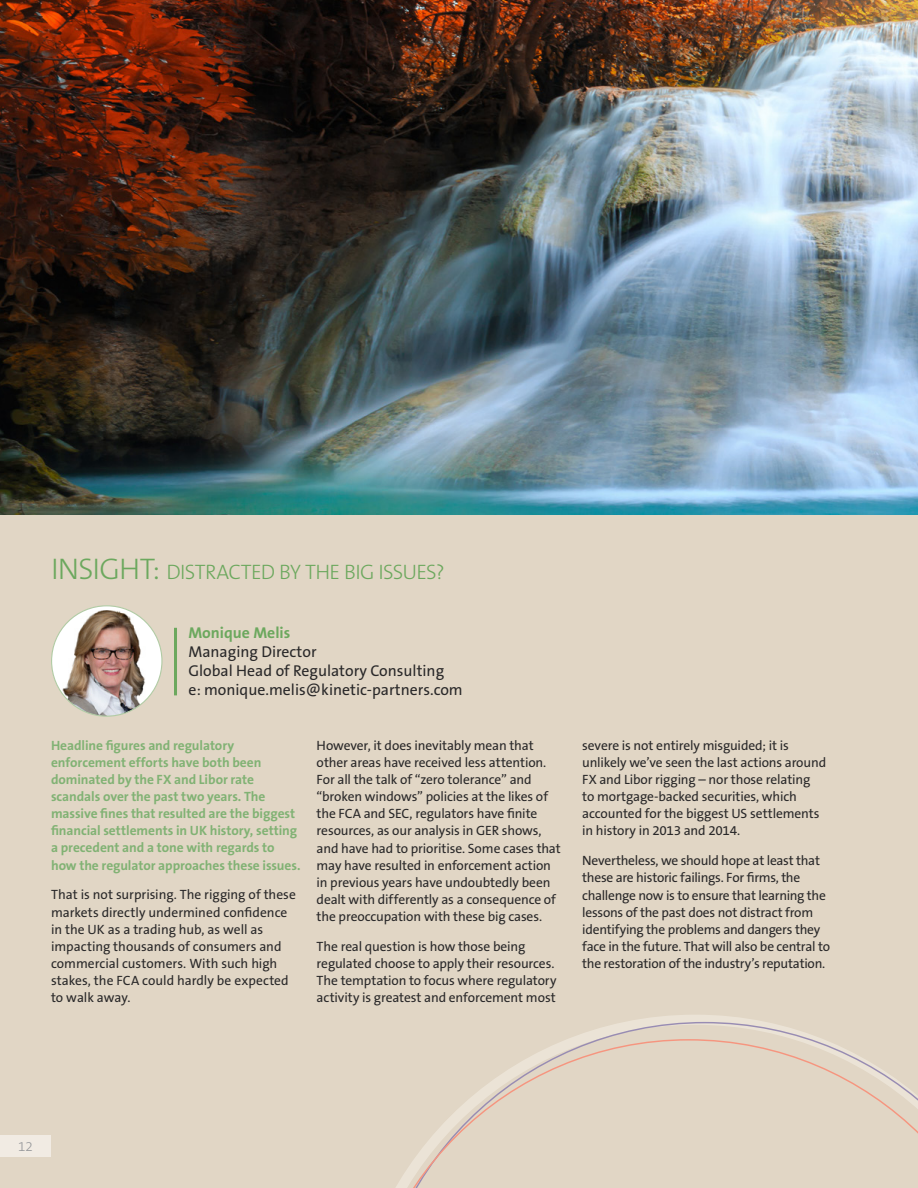
<style>
.page{position:relative;width:918px;height:1188px;background:#fff}
.page>*{position:absolute;margin:0;border:0;box-sizing:border-box;transform-origin:0 0}
.t1{font:300 21px "The Sans B3";letter-spacing:-.035em;color:#6ca85e}
.t2{font:15.75px/18.9px "The Sans B5 Plain";color:#292829}
.t3{font:700 15.75px "The Sans B7";color:#6ca85e}
.t4{font:13.5px/17.1px "The Sans B5 Plain";letter-spacing:-.01em;color:#292829}
.t5{font:700 13.5px/17.1px "The Sans B7";letter-spacing:-.005em;color:#81b274}
.t6{font:300 13.5px "The Sans B3";color:#939598}
.s1{font-size:30px}
</style>
<div class="page">
<img style="left:0;top:0;width:918px;height:516px">
<div style="left:0;top:516px;width:918px;height:672px;background:#e1d6c5"></div>
<svg style="left:627px;top:1015px;width:136px;height:7px"></svg>
<svg style="left:569px;top:1022px;width:252px;height:17px"></svg>
<svg style="left:396px;top:1039px;width:522px;height:149px"></svg>
<div style="left:0;top:1135px;width:51px;height:21px;background:#f1ebe3"></div>
<img style="left:52px;top:606px;width:110px;height:110px;border-radius:55px">
<hr style="left:174px;top:628px;width:3px;height:67px;background:#6ca85e">
<h1 class="t1" style="left:51px;top:561px;width:395px"><span class="s1">INSIGHT:</span> DISTRACTED BY THE BIG ISSUES?</h1>
<p class="t3" style="left:188px;top:625px;width:103px">Monique Melis</p>
<p class="t2" style="left:188px;top:643px;width:276px">Managing Director<br>Global Head of Regulatory Consulting<br>e: monique.melis@kinetic-partners.com</p>
<p class="t5" style="left:51px;top:737px;width:250px">Headline figures and regulatory enforcement efforts have both been dominated by the FX and Libor rate scandals over the past two years. The massive fines that resulted are the biggest financial settlements in UK history, setting a precedent and a tone with regards to how the regulator approaches these issues.</p>
<p class="t4" style="left:51px;top:887px;width:246px">That is not surprising. The rigging of these markets directly undermined confidence in the UK as a trading hub, as well as impacting thousands of consumers and commercial customers. With such high stakes, the FCA could hardly be expected to walk away.</p>
<p class="t4" style="left:317px;top:737px;width:246px">However, it does inevitably mean that other areas have received less attention.<br>For all the talk of “zero tolerance” and “broken windows” policies at the likes of the FCA and SEC, regulators have finite resources, as our analysis in GER shows, and have had to prioritise. Some cases that may have resulted in enforcement action in previous years have undoubtedly been dealt with differently as a consequence of the preoccupation with these big cases.</p>
<p class="t4" style="left:317px;top:938px;width:241px">The real question is how those being regulated choose to apply their resources.<br>The temptation to focus where regulatory activity is greatest and enforcement most</p>
<p class="t4" style="left:582px;top:737px;width:246px">severe is not entirely misguided; it is unlikely we’ve seen the last actions around FX and Libor rigging – nor those relating<br>to mortgage-backed securities, which accounted for the biggest US settlements in history in 2013 and 2014.</p>
<p class="t4" style="left:582px;top:853px;width:249px">Nevertheless, we should hope at least that these are historic failings. For firms, the challenge now is to ensure that learning the lessons of the past does not distract from identifying the problems and dangers they face in the future. That will also be central to the restoration of the industry’s reputation.</p>
<p class="t6" style="left:18px;top:1139px;width:16px">12</p>
</div>
